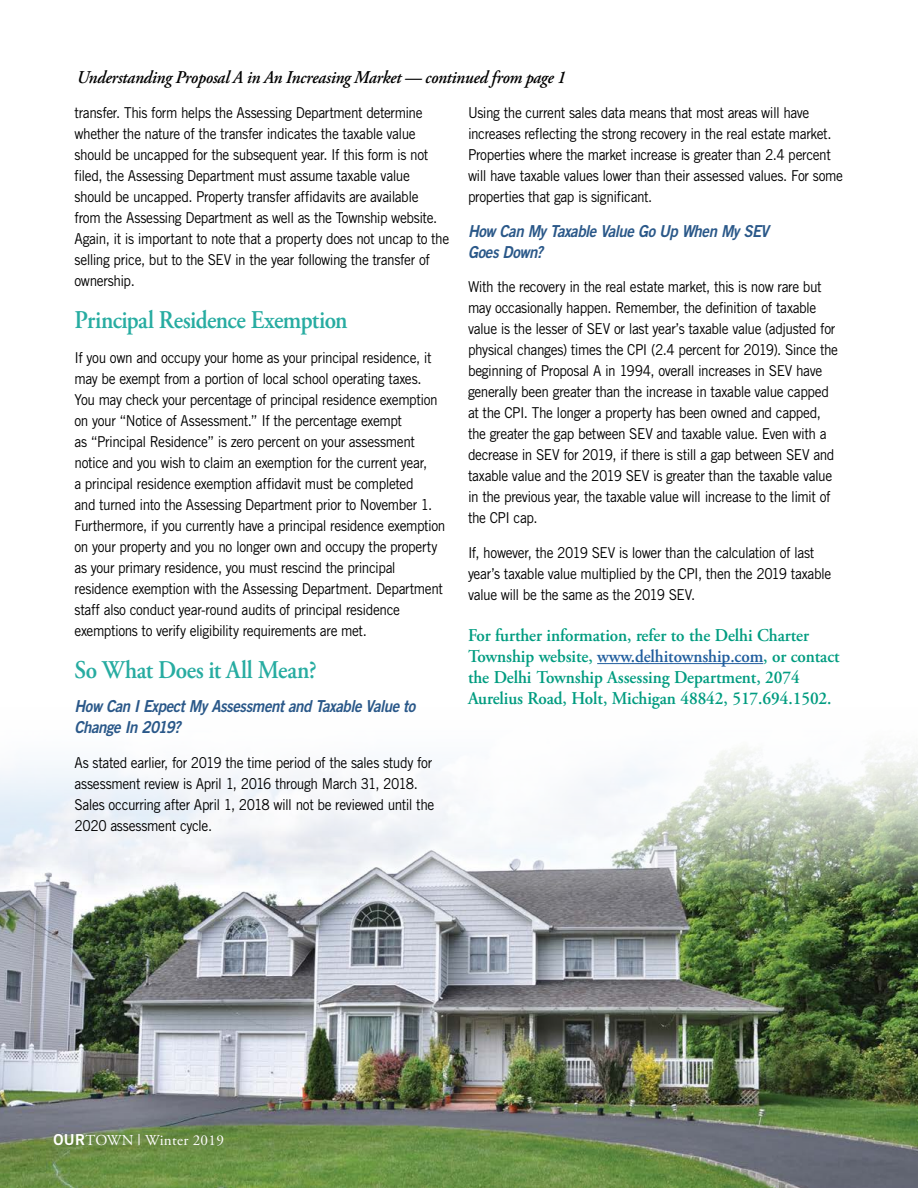
<style>
.page{position:relative;width:918px;height:1188px;background:#fff}
.page>*{position:absolute;margin:0;border:0;box-sizing:border-box;transform-origin:0 0}
.t1{font:600 25.5px "Adobe Garamond Pro";letter-spacing:-.025em;color:#27aca1;scale:.91 1}
.t2{font:600 18px/21px "Adobe Garamond Pro";letter-spacing:-.005em;color:#009c80;scale:.95 1}
.t3{font:italic 600 18px "Adobe Garamond Pro";letter-spacing:-.015em;color:#000;scale:.94 1}
.t4{font:16.5px/21px "Trade Gothic LT Std Bd 2 Obl";letter-spacing:-.03em;color:#2a5889;scale:.91 1}
.t5{font:15.15px "Adobe Garamond Pro";letter-spacing:.02em;color:#fff}
.t6{font:15px/21px "Trade Gothic LT Std";letter-spacing:-.03em;color:#000;scale:.91 1}
.s1{color:#215e9e}
.s2{font-family:"Trade Gothic LT Std Bd 2"}
.s3{font-family:"Trade Gothic LT Std Cn 18"}
</style>
<div class="page">
<img style="left:0;top:747px;width:918px;height:441px">
<hr style="left:597px;top:663px;width:166px;height:1px;background:#215e9e">
<p class="t3" style="left:77px;top:67px;width:522px">Understanding Proposal A in An Increasing Market — continued from page 1</p>
<p class="t6" style="left:75px;top:102px;width:413px">transfer. This form helps the Assessing Department determine whether the nature of the transfer indicates the taxable value should be uncapped for the subsequent year. If this form is not filed, the Assessing Department must assume taxable value should be uncapped. Property transfer affidavits are available<br>from the Assessing Department as well as the Township website.<br>Again, it is important to note that a property does not uncap to the selling price, but to the SEV in the year following the transfer of ownership.</p>
<h1 class="t1" style="left:75px;top:305px;width:302px">Principal Residence Exemption</h1>
<p class="t6" style="left:75px;top:347px;width:409px">If you own and occupy your home as your principal residence, it may be exempt from a portion of local school operating taxes.<br>You may check your percentage of principal residence exemption on your “Notice of Assessment.” If the percentage exempt<br>as “Principal Residence” is zero percent on your assessment notice and you wish to claim an exemption for the current year,<br>a principal residence exemption affidavit must be completed<br>and turned into the Assessing Department prior to November 1.<br>Furthermore, if you currently have a principal residence exemption on your property and you no longer own and occupy the property as your primary residence, you must rescind the principal residence exemption with the Assessing Department. Department staff also conduct year-round audits of principal residence exemptions to verify eligibility requirements are met.</p>
<h1 class="t1" style="left:75px;top:655px;width:268px">So What Does it All Mean?</h1>
<p class="t4" style="left:75px;top:696px;width:376px">How Can I Expect My Assessment and Taxable Value to<br>Change In 2019?</p>
<p class="t6" style="left:75px;top:752px;width:397px">As stated earlier, for 2019 the time period of the sales study for assessment review is April 1, 2016 through March 31, 2018.<br>Sales occurring after April 1, 2018 will not be reviewed until the 2020 assessment cycle.</p>
<p class="t6" style="left:468px;top:102px;width:414px">Using the current sales data means that most areas will have increases reflecting the strong recovery in the real estate market.<br>Properties where the market increase is greater than 2.4 percent will have taxable values lower than their assessed values. For some properties that gap is significant.</p>
<p class="t4" style="left:468px;top:220px;width:332px">How Can My Taxable Value Go Up When My SEV<br>Goes Down?</p>
<p class="t6" style="left:468px;top:276px;width:408px">With the recovery in the real estate market, this is now rare but may occasionally happen. Remember, the definition of taxable value is the lesser of SEV or last year’s taxable value (adjusted for physical changes) times the CPI (2.4 percent for 2019). Since the beginning of Proposal A in 1994, overall increases in SEV have generally been greater than the increase in taxable value capped at the CPI. The longer a property has been owned and capped, the greater the gap between SEV and taxable value. Even with a decrease in SEV for 2019, if there is still a gap between SEV and taxable value and the 2019 SEV is greater than the taxable value in the previous year, the taxable value will increase to the limit of the CPI cap.</p>
<p class="t6" style="left:468px;top:542px;width:401px">If, however, the 2019 SEV is lower than the calculation of last year’s taxable value multiplied by the CPI, then the 2019 taxable value will be the same as the 2019 SEV.</p>
<p class="t2" style="left:468px;top:625px;width:393px">For further information, refer to the Delhi Charter Township website, <span class="s1">www.delhitownship.com</span>, or contact the Delhi Township Assessing Department, 2074<br>Aurelius Road, Holt, Michigan 48842, 517.694.1502.</p>
<p class="t5" style="left:54px;top:1131px;width:172px"><span class="s2">OUR</span>TOWN <span class="s3">|</span> Winter 2019</p>
</div>
